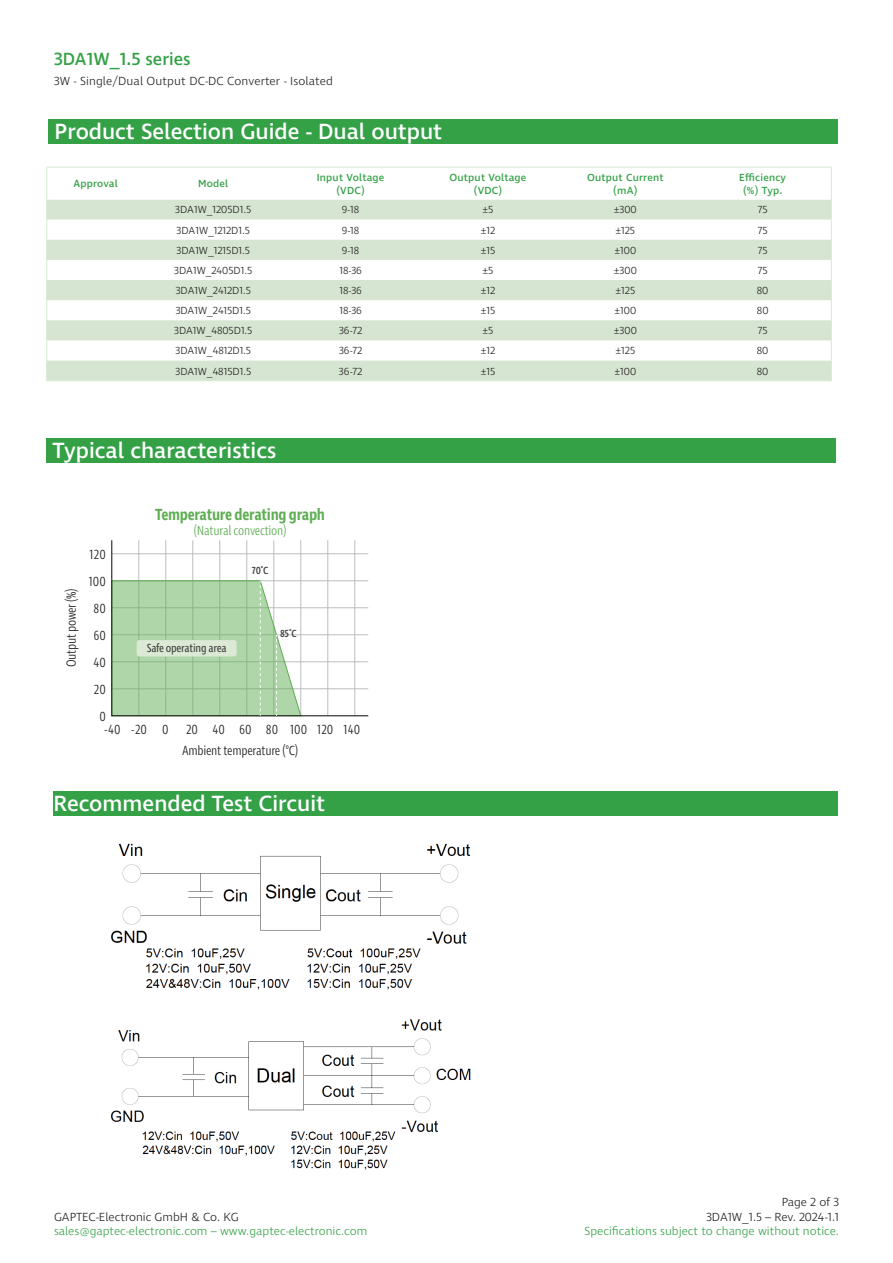
<style>
.page{position:relative;width:893px;height:1263px;background:#fff}
.page>*{position:absolute;margin:0;border:0;box-sizing:border-box;transform-origin:0 0}
.t1{font:500 22.5px "Ingra";color:#fff}
.t2{font:500 18px "Ingra";color:#34a147}
.t3{font:600 16.5px "Ingra Cd";letter-spacing:-.02em;color:#5eae53}
.t4{font:300 13.5px/21.3px "Ingra Cd";letter-spacing:-.02em;color:#231f20}
.t5{font:300 13.5px "Ingra Cd";letter-spacing:-.02em;color:#5eae53}
.t6{font:300 13.5px/27px "Ingra Cd";color:#231f20;text-align:right}
.t7{font:300 12px/14.4px "Ingra";color:#231f20;text-align:right}
.t8{font:300 12px "Ingra";color:#34a147}
.t9{font:12px "Ingra Cd";letter-spacing:-.02em;color:#3e3e3f}
.t10{font:300 10.5px "Ingra";color:#231f20}
.t11{font:500 10.5px/12.6px "Ingra";letter-spacing:.02em;color:#34a147;text-align:center}
.t12{font:500 10.5px "Ingra Cd";color:#3e3e3f}
</style>
<div class="page">
<div style="left:46px;top:438px;width:790px;height:25px;background:#34a147"></div>
<svg style="left:111px;top:540px;width:258px;height:177px"></svg>
<svg style="left:111px;top:580px;width:191px;height:136px;background:#b2d5ae"></svg>
<div style="left:137px;top:640px;width:100px;height:16px;background:#dce9d5;border-radius:3px"></div>
<div style="left:53px;top:791px;width:784px;height:25px;background:#34a147"></div>
<img style="left:110px;top:843px;width:361px;height:327px">
<svg style="left:47px;top:200px;width:784px;height:180px;fill:#d5e5d1"></svg>
<hr style="left:46px;top:167px;width:99px;height:1px;background:#d8e9d2">
<hr style="left:46px;top:168px;width:1px;height:32px;background:#d8e9d2">
<hr style="left:145px;top:167px;width:137px;height:1px;background:#d8e9d2">
<hr style="left:282px;top:167px;width:137px;height:1px;background:#d8e9d2">
<hr style="left:419px;top:167px;width:138px;height:1px;background:#d8e9d2">
<hr style="left:557px;top:167px;width:137px;height:1px;background:#d8e9d2">
<hr style="left:694px;top:167px;width:138px;height:1px;background:#d8e9d2">
<hr style="left:831px;top:168px;width:1px;height:32px;background:#d8e9d2">
<svg style="left:46px;top:200px;width:1px;height:180px"></svg>
<svg style="left:831px;top:200px;width:1px;height:180px"></svg>
<hr style="left:46px;top:380px;width:99px;height:1px;background:#d8e9d2">
<hr style="left:145px;top:380px;width:137px;height:1px;background:#d8e9d2">
<hr style="left:282px;top:380px;width:137px;height:1px;background:#d8e9d2">
<hr style="left:419px;top:380px;width:138px;height:1px;background:#d8e9d2">
<hr style="left:557px;top:380px;width:137px;height:1px;background:#d8e9d2">
<hr style="left:694px;top:380px;width:138px;height:1px;background:#d8e9d2">
<div style="left:48px;top:119px;width:790px;height:25px;background:#34a147"></div>
<h2 class="t2" style="left:54px;top:48px;width:138px">3DA1W_1.5 series</h2>
<p class="t7" style="left:54px;top:75px;width:280px">3W - Single/Dual Output DC-DC Converter - Isolated</p>
<h1 class="t1" style="left:55px;top:117px;width:389px">Product Selection Guide - Dual output</h1>
<p class="t11" style="left:73px;top:178px;width:46px">Approval</p>
<p class="t11" style="left:198px;top:178px;width:32px">Model</p>
<p class="t11" style="left:317px;top:172px;width:69px">Input Voltage (VDC)</p>
<p class="t11" style="left:449px;top:172px;width:78px">Output Voltage (VDC)</p>
<p class="t11" style="left:587px;top:172px;width:78px">Output Current (mA)</p>
<p class="t11" style="left:739px;top:172px;width:48px">Efficiency (%) Typ.</p>
<p class="t10" style="left:175px;top:203px;width:77px">3DA1W_1205D1.5</p>
<p class="t10" style="left:342px;top:203px;width:19px">9-18</p>
<p class="t10" style="left:482px;top:203px;width:12px">±5</p>
<p class="t10" style="left:614px;top:203px;width:25px">±300</p>
<p class="t10" style="left:758px;top:203px;width:12px">75</p>
<p class="t10" style="left:177px;top:223px;width:75px">3DA1W_1212D1.5</p>
<p class="t10" style="left:342px;top:223px;width:19px">9-18</p>
<p class="t10" style="left:481px;top:223px;width:16px">±12</p>
<p class="t10" style="left:615px;top:223px;width:21px">±125</p>
<p class="t10" style="left:758px;top:223px;width:12px">75</p>
<p class="t10" style="left:177px;top:244px;width:75px">3DA1W_1215D1.5</p>
<p class="t10" style="left:342px;top:244px;width:19px">9-18</p>
<p class="t10" style="left:481px;top:244px;width:16px">±15</p>
<p class="t10" style="left:614px;top:244px;width:23px">±100</p>
<p class="t10" style="left:758px;top:244px;width:12px">75</p>
<p class="t10" style="left:174px;top:264px;width:79px">3DA1W_2405D1.5</p>
<p class="t10" style="left:339px;top:264px;width:24px">18-36</p>
<p class="t10" style="left:483px;top:264px;width:12px">±5</p>
<p class="t10" style="left:614px;top:264px;width:25px">±300</p>
<p class="t10" style="left:758px;top:264px;width:12px">75</p>
<p class="t10" style="left:176px;top:284px;width:77px">3DA1W_2412D1.5</p>
<p class="t10" style="left:339px;top:284px;width:24px">18-36</p>
<p class="t10" style="left:481px;top:284px;width:16px">±12</p>
<p class="t10" style="left:615px;top:284px;width:21px">±125</p>
<p class="t10" style="left:757px;top:284px;width:13px">80</p>
<p class="t10" style="left:176px;top:304px;width:77px">3DA1W_2415D1.5</p>
<p class="t10" style="left:339px;top:304px;width:24px">18-36</p>
<p class="t10" style="left:481px;top:304px;width:16px">±15</p>
<p class="t10" style="left:614px;top:304px;width:23px">±100</p>
<p class="t10" style="left:757px;top:304px;width:13px">80</p>
<p class="t10" style="left:174px;top:324px;width:80px">3DA1W_4805D1.5</p>
<p class="t10" style="left:339px;top:324px;width:25px">36-72</p>
<p class="t10" style="left:483px;top:324px;width:12px">±5</p>
<p class="t10" style="left:614px;top:324px;width:25px">±300</p>
<p class="t10" style="left:758px;top:324px;width:12px">75</p>
<p class="t10" style="left:175px;top:344px;width:77px">3DA1W_4812D1.5</p>
<p class="t10" style="left:339px;top:344px;width:25px">36-72</p>
<p class="t10" style="left:481px;top:344px;width:16px">±12</p>
<p class="t10" style="left:615px;top:344px;width:21px">±125</p>
<p class="t10" style="left:757px;top:344px;width:13px">80</p>
<p class="t10" style="left:175px;top:365px;width:77px">3DA1W_4815D1.5</p>
<p class="t10" style="left:339px;top:365px;width:25px">36-72</p>
<p class="t10" style="left:481px;top:365px;width:16px">±15</p>
<p class="t10" style="left:614px;top:365px;width:23px">±100</p>
<p class="t10" style="left:757px;top:365px;width:13px">80</p>
<h1 class="t1" style="left:53px;top:436px;width:225px">Typical characteristics</h1>
<p class="t4" style="left:61px;top:667px;width:80px;rotate:-90deg">Output power (%)</p>
<h3 class="t3" style="left:155px;top:504px;width:171px">Temperature derating graph</h3>
<p class="t5" style="left:194px;top:522px;width:94px">(Natural convection)</p>
<p class="t12" style="left:252px;top:564px;width:18px">70˚C</p>
<p class="t6" style="left:89px;top:541px;width:19px">120<br>100<br>80<br>60<br>40<br>20<br>0</p>
<p class="t4" style="left:104px;top:719px;width:67px">-40 -20 0</p>
<p class="t4" style="left:182px;top:719px;width:180px">20 40 60 80 100 120 140<br>Ambient temperature (°C)</p>
<p class="t12" style="left:280px;top:627px;width:18px">85˚C</p>
<p class="t9" style="left:147px;top:641px;width:81px">Safe operating area</p>
<h1 class="t1" style="left:54px;top:789px;width:273px">Recommended Test Circuit</h1>
<p class="t7" style="left:54px;top:1210px;width:186px">GAPTEC-Electronic GmbH &amp; Co. KG</p>
<p class="t8" style="left:54px;top:1223px;width:315px">sales@gaptec-electronic.com – www.gaptec-electronic.com</p>
<p class="t7" style="left:706px;top:1195px;width:134px">Page 2 of 3<br>3DA1W_1.5 – Rev. 2024-1.1</p>
<p class="t8" style="left:585px;top:1223px;width:256px">Specifications subject to change without notice.</p>
</div>
